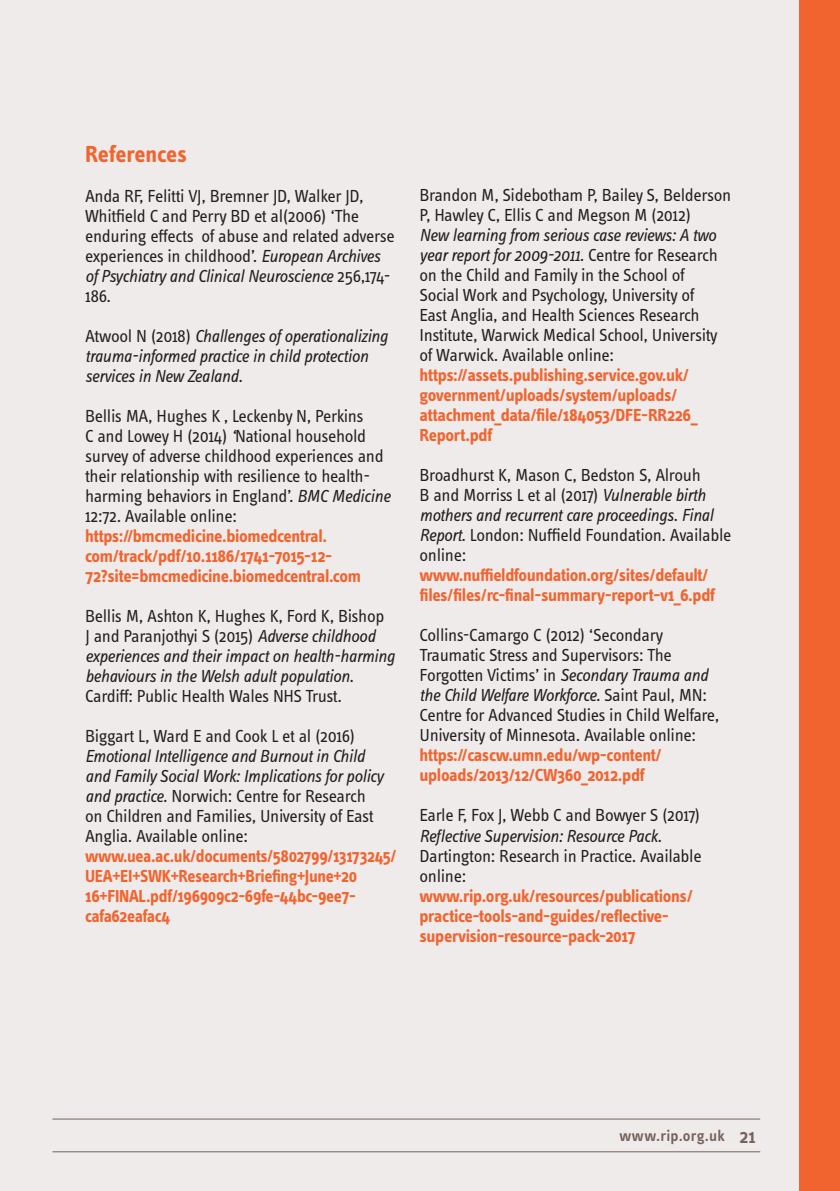
<style>
.page{position:relative;width:840px;height:1191px;background:#fff}
.page>*{position:absolute;margin:0;border:0;box-sizing:border-box;transform-origin:0 0}
.t1{font:700 24px "Info Text Pro";letter-spacing:-.01em;color:#f2642f}
.t2{font:600 20px "Info Text Pro";color:#76635b}
.t3{font:18px/20px "Info Text Pro";letter-spacing:-.02em;color:#231f20}
.t4{font:700 18px/20px "Info Text Pro";letter-spacing:-.02em;color:#f2642f}
.t5{font:italic 18px/20px "Info Text Pro";letter-spacing:-.02em;color:#231f20}
.t6{font:600 16px "Info Text Pro";letter-spacing:.015em;color:#76635b}
.s1{font-style:italic}
.s2{font-style:normal}
.s3{font-weight:700;color:#f2642f}
.s4{font-weight:400;color:#231f20}
.s5{font-weight:400;font-style:italic;color:#231f20}
</style>
<div class="page">
<div style="left:0;top:0;width:839px;height:1191px;background:#eeebea"></div>
<div style="left:799px;top:0;width:40px;height:1191px;background:#f2642f"></div>
<hr style="left:52px;top:1151px;width:707px;height:1px;background:#76635b">
<hr style="left:52px;top:1118px;width:707px;height:1px;background:#76635b">
<p class="t1" style="left:85px;top:139px;width:103px">References</p>
<p class="t3" style="left:85px;top:186px;width:311px">Anda RF, Felitti VJ, Bremner JD, Walker JD, Whitfield C and Perry BD et al(2006) ‘The enduring effects of abuse and related adverse experiences in childhood’. <span class="s1">European Archives of Psychiatry and Clinical Neuroscience</span> 256,174- 186.</p>
<p class="t5" style="left:85px;top:326px;width:304px"><span class="s2">Atwool N (2018)</span> Challenges of operationalizing trauma-informed practice in child protection services in New Zealand<span class="s2">.</span></p>
<p class="t3" style="left:85px;top:406px;width:306px">Bellis MA, Hughes K , Leckenby N, Perkins<br>C and Lowey H (2014) <span class="s1">‘</span>National household survey of adverse childhood experiences and their relationship with resilience to health&shy;harming behaviors in England’. <span class="s1">BMC Medicine </span>12:72. Available online: <span class="s3">https://bmcmedicine.biomedcentral. com/track/pdf/10.1186/1741-7015-12- 72?site=bmcmedicine.biomedcentral.com</span></p>
<p class="t3" style="left:85px;top:606px;width:311px">Bellis M, Ashton K, Hughes K, Ford K, Bishop<br>J and Paranjothyi S (2015) <span class="s1">Adverse childhood experiences and their impact on health-harming behaviours in the Welsh adult population</span>.<br>Cardiff: Public Health Wales NHS Trust.</p>
<p class="t4" style="left:85px;top:726px;width:312px"><span class="s4">Biggart L, Ward E and Cook L et al (2016)<br></span><span class="s5">Emotional Intelligence and Burnout in Child<br>and Family Social Work: Implications for policy and practice</span><span class="s4">. Norwich: Centre for Research<br>on Children and Families, University of East Anglia. Available online: </span>www.uea.ac.uk/documents/5802799/13173245/ UEA+EI+SWK+Research+Briefing+June+20<br>16+FINAL.pdf/196909c2-69fe-44bc-9ee7- cafa62eafac4</p>
<p class="t3" style="left:419px;top:185px;width:313px">Brandon M, Sidebotham P, Bailey S, Belderson P, Hawley C, Ellis C and Megson M (2012)<br><span class="s1">New learning from serious case reviews: A two year report for 2009-2011</span>. Centre for Research on the Child and Family in the School of<br>Social Work and Psychology, University of<br>East Anglia, and Health Sciences Research Institute, Warwick Medical School, University of Warwick. Available online: <span class="s3">https://assets.publishing.service.gov.uk/ government/uploads/system/uploads/ attachment_data/file/184053/DFE-RR226_ Report.pdf</span></p>
<p class="t3" style="left:419px;top:465px;width:313px">Broadhurst K, Mason C, Bedston S, Alrouh<br>B and Morriss L et al (2017) <span class="s1">Vulnerable birth mothers and recurrent care proceedings. Final Report</span>. London: Nuffield Foundation. Available online: <span class="s3">www.nuffieldfoundation.org/sites/default/ files/files/rc-final-summary-report-v1_6.pdf</span></p>
<p class="t3" style="left:419px;top:625px;width:301px">Collins-Camargo C (2012) ‘Secondary Traumatic Stress and Supervisors: The Forgotten Victims’ in <span class="s1">Secondary Trauma and the Child Welfare Workforce</span>. Saint Paul, MN:<br>Centre for Advanced Studies in Child Welfare, University of Minnesota. Available online: <span class="s3">https://cascw.umn.edu/wp-content/ uploads/2013/12/CW360_2012.pdf</span></p>
<p class="t4" style="left:419px;top:805px;width:283px"><span class="s4">Earle F, Fox J, Webb C and Bowyer S (2017)<br></span><span class="s5">Reflective Supervision: Resource Pack.<br></span><span class="s4">Dartington: Research in Practice. Available online: </span>www.rip.org.uk/resources/publications/ practice-tools-and-guides/reflective&shy;supervision-resource-pack-2017</p>
<p class="t6" style="left:619px;top:1126px;width:107px">www.rip.org.uk</p>
<p class="t2" style="left:739px;top:1124px;width:18px">21</p>
</div>
